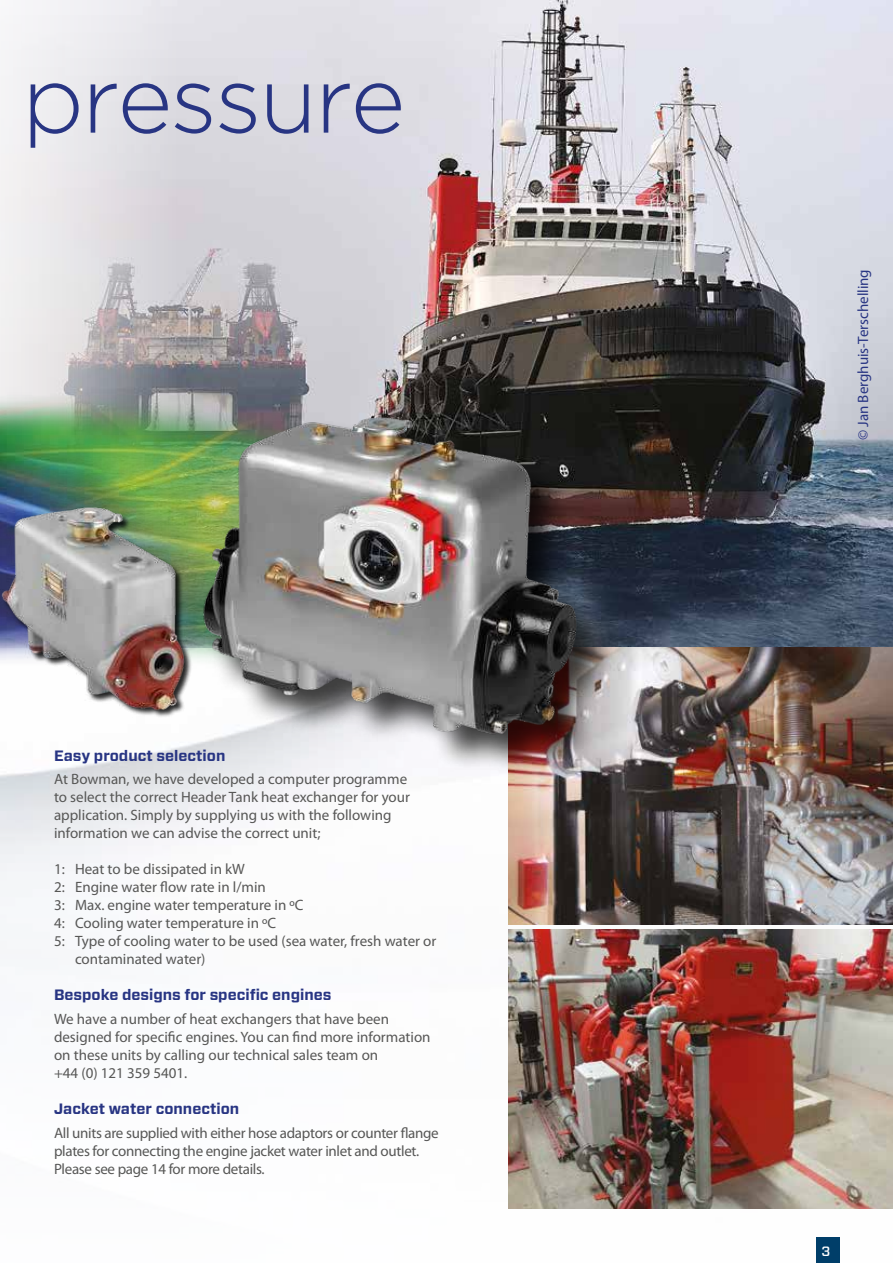
<style>
.page{position:relative;width:893px;height:1263px;background:#fff}
.page>*{position:absolute;margin:0;border:0;box-sizing:border-box;transform-origin:0 0}
.t1{font:300 94.5px "Gotham HTF";letter-spacing:-.025em;color:#283583}
.t2{font:15px/18px "Myriad Pro";color:#575756}
.t3{font:15px/18px "Myriad Pro";letter-spacing:-.02em;color:#575756}
.t4{font:700 15px "Forza";color:#283583}
.t5{font:15px "Myriad Pro";color:#283583}
.t6{font:500 13.5px "Forza";color:#fff}
</style>
<div class="page">
<img style="left:0;top:0;width:893px;height:647px">
<img style="left:0;top:264px;width:403px;height:538px">
<div style="left:816px;top:1237px;width:24px;height:26px;background:#003e69"></div>
<img style="left:508px;top:647px;width:385px;height:278px">
<img style="left:508px;top:929px;width:385px;height:280px">
<img style="left:93px;top:376px;width:587px;height:392px">
<img style="left:0;top:486px;width:222px;height:243px">
<h1 class="t1" style="left:22px;top:64px;width:385px">pressure</h1>
<p class="t4" style="left:54px;top:749px;width:173px">Easy product selection</p>
<p class="t2" style="left:54px;top:771px;width:357px">At Bowman, we have developed a computer programme to select the correct Header Tank heat exchanger for your application. Simply by supplying us with the following information we can advise the correct unit;</p>
<p class="t2" style="left:54px;top:861px;width:192px">1: Heat to be dissipated in kW</p>
<p class="t2" style="left:54px;top:879px;width:213px">2: Engine water flow rate in l/min</p>
<p class="t2" style="left:54px;top:897px;width:251px">3: Max. engine water temperature in ºC</p>
<p class="t2" style="left:54px;top:915px;width:224px">4: Cooling water temperature in ºC</p>
<p class="t2" style="left:54px;top:933px;width:384px">5: Type of cooling water to be used (sea water, fresh water or</p>
<p class="t2" style="left:75px;top:951px;width:132px">contaminated water)</p>
<p class="t4" style="left:54px;top:988px;width:279px">Bespoke designs for specific engines</p>
<p class="t2" style="left:54px;top:1011px;width:378px">We have a number of heat exchangers that have been designed for specific engines. You can find more information on these units by calling our technical sales team on<br>+44 (0) 121 359 5401.</p>
<p class="t4" style="left:54px;top:1102px;width:187px">Jacket water connection</p>
<p class="t3" style="left:54px;top:1125px;width:386px">All units are supplied with either hose adaptors or counter flange plates for connecting the engine jacket water inlet and outlet.<br>Please see page 14 for more details.</p>
<p class="t5" style="left:857px;top:440px;width:172px;rotate:-90deg">© Jan Berghuis-Terschelling</p>
<p class="t6" style="left:822px;top:1245px;width:10px">3</p>
</div>
